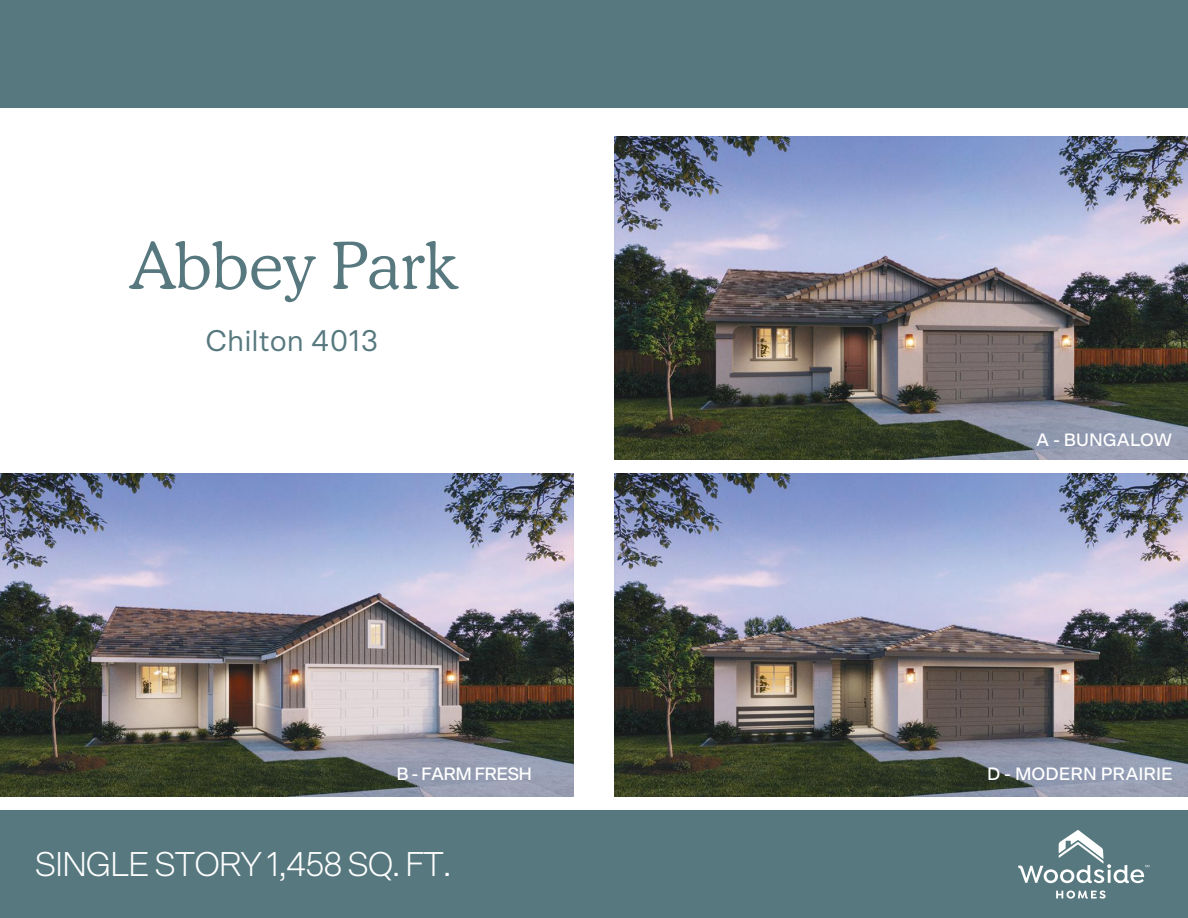
<style>
.page{position:relative;width:1188px;height:918px;background:#fff}
.page>*{position:absolute;margin:0;border:0;box-sizing:border-box;transform-origin:0 0}
.t1{font:300 64.5px "Cooper BT";color:#56787e}
.t2{font:300 34.5px "Scto Grotesk A";letter-spacing:-.055em;color:#fff}
.t3{font:30px "Scto Grotesk A";color:#56787e}
.t4{font:500 18px "Scto Grotesk A";color:#fff}
.t5{font:500 18px "Scto Grotesk A";letter-spacing:-.04em;color:#fff}
</style>
<div class="page">
<img style="left:0;top:473px;width:573px;height:323px">
<img style="left:615px;top:473px;width:573px;height:323px">
<img style="left:615px;top:137px;width:573px;height:323px">
<div style="left:0;top:810px;width:1188px;height:108px;background:#56787e"></div>
<div style="left:0;top:0;width:1188px;height:108px;background:#56787e"></div>
<svg style="left:1056px;top:891px;width:50px;height:8px"></svg>
<svg style="left:1018px;top:830px;width:131px;height:53px"></svg>
<h1 class="t1" style="left:129px;top:227px;width:329px">Abbey Park</h1>
<h3 class="t3" style="left:205px;top:323px;width:174px">Chilton 4013</h3>
<p class="t4" style="left:1036px;top:429px;width:138px">A - BUNGALOW</p>
<p class="t5" style="left:397px;top:763px;width:137px">B - FARM FRESH</p>
<p class="t4" style="left:987px;top:763px;width:187px">D - MODERN PRAIRIE</p>
<h2 class="t2" style="left:34px;top:844px;width:419px">SINGLE STORY 1,458 SQ. FT.</h2>
</div>
